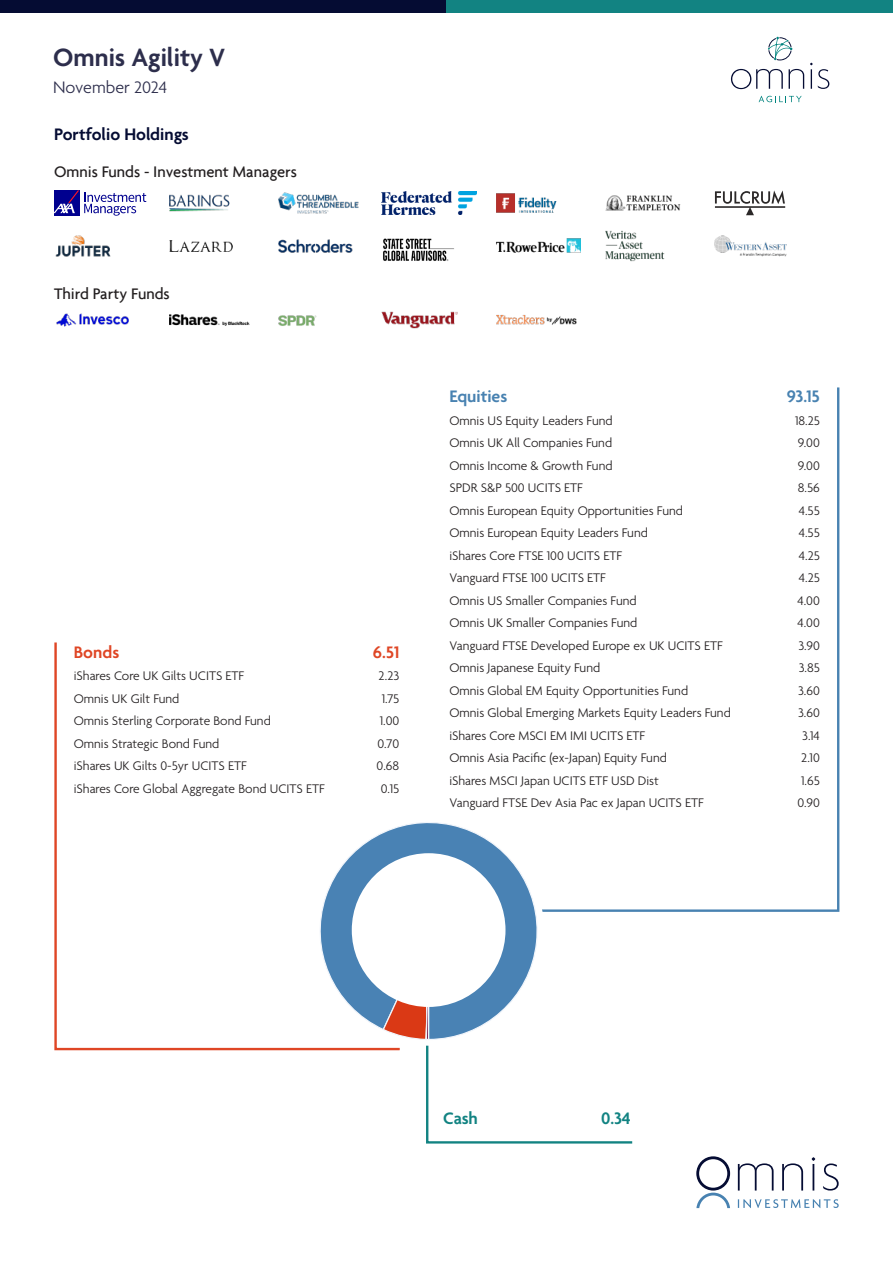
<style>
.page{position:relative;width:893px;height:1263px;background:#fff}
.page>*{position:absolute;margin:0;border:0;box-sizing:border-box;transform-origin:0 0}
.t1{font:600 27px "Agenda";color:#2d2e4c}
.t2{font:600 18px "Agenda";color:#050c33}
.t3{font:600 18px "Agenda";color:#4882b1}
.t4{font:300 18px "Agenda";color:#2d2e4c}
.t5{font:600 18px "Agenda";color:#df4625}
.t6{font:600 18px "Agenda";letter-spacing:-.01em;color:#128382}
.t7{font:500 16.5px "Agenda";color:#231f20}
.t8{font:300 13.5px "Agenda";color:#231f20}
</style>
<div class="page">
<svg style="left:738px;top:1163px;width:36px;height:27px"></svg>
<svg style="left:782px;top:1163px;width:21px;height:27px"></svg>
<svg style="left:812px;top:1157px;width:3px;height:33px"></svg>
<svg style="left:823px;top:1163px;width:16px;height:27px"></svg>
<svg style="left:738px;top:1199px;width:101px;height:9px"></svg>
<svg style="left:696px;top:1156px;width:34px;height:52px"></svg>
<div style="left:0;top:0;width:446px;height:13px;background:#050c33"></div>
<div style="left:446px;top:0;width:447px;height:13px;background:#128382"></div>
<svg style="left:731px;top:69px;width:52px;height:20px"></svg>
<svg style="left:789px;top:69px;width:15px;height:20px"></svg>
<svg style="left:810px;top:63px;width:19px;height:26px"></svg>
<svg style="left:759px;top:96px;width:43px;height:6px"></svg>
<svg style="left:768px;top:37px;width:24px;height:23px"></svg>
<svg style="left:54px;top:190px;width:92px;height:26px"></svg>
<img style="left:169px;top:194px;width:61px;height:18px">
<img style="left:278px;top:192px;width:81px;height:22px">
<img style="left:381px;top:191px;width:95px;height:24px">
<img style="left:496px;top:193px;width:61px;height:20px">
<img style="left:605px;top:195px;width:76px;height:16px">
<svg style="left:715px;top:190px;width:70px;height:25px"></svg>
<img style="left:55px;top:235px;width:56px;height:22px">
<img style="left:56px;top:313px;width:73px;height:14px">
<img style="left:169px;top:314px;width:81px;height:12px">
<img style="left:169px;top:240px;width:64px;height:12px">
<img style="left:278px;top:239px;width:75px;height:14px">
<img style="left:278px;top:315px;width:39px;height:11px">
<img style="left:496px;top:238px;width:85px;height:15px">
<img style="left:605px;top:230px;width:60px;height:32px">
<img style="left:381px;top:311px;width:77px;height:18px">
<img style="left:714px;top:235px;width:73px;height:22px">
<img style="left:496px;top:315px;width:81px;height:10px">
<img style="left:383px;top:238px;width:71px;height:23px">
<div style="left:438px;top:379px;width:401px;height:533px;border:2px solid #4882b1"></div>
<div style="left:54px;top:634px;width:353px;height:416px;border:2px solid #df4625"></div>
<div style="left:426px;top:1037px;width:215px;height:106px;border:2px solid #128382"></div>
<svg style="left:320px;top:819px;width:221px;height:221px"></svg>
<svg style="left:382px;top:992px;width:48px;height:49px"></svg>
<div style="left:352px;top:853px;width:153px;height:154px;background:#fff;border-radius:50%"></div>
<h1 class="t1" style="left:53px;top:40px;width:174px">Omnis Agility V</h1>
<h2 class="t4" style="left:53px;top:77px;width:116px">November 2024</h2>
<h2 class="t2" style="left:54px;top:123px;width:136px">Portfolio Holdings</h2>
<p class="t7" style="left:54px;top:161px;width:244px">Omnis Funds - Investment Managers</p>
<p class="t7" style="left:54px;top:283px;width:117px">Third Party Funds</p>
<h2 class="t5" style="left:74px;top:641px;width:47px">Bonds</h2>
<h2 class="t5" style="left:373px;top:641px;width:28px">6.51</h2>
<p class="t8" style="left:74px;top:669px;width:172px">iShares Core UK Gilts UCITS ETF</p>
<p class="t8" style="left:379px;top:669px;width:22px">2.23</p>
<p class="t8" style="left:74px;top:691px;width:107px">Omnis UK Gilt Fund</p>
<p class="t8" style="left:382px;top:691px;width:19px">1.75</p>
<p class="t8" style="left:74px;top:714px;width:199px">Omnis Sterling Corporate Bond Fund</p>
<p class="t8" style="left:380px;top:714px;width:21px">1.00</p>
<p class="t8" style="left:74px;top:736px;width:147px">Omnis Strategic Bond Fund</p>
<p class="t8" style="left:377px;top:736px;width:23px">0.70</p>
<p class="t8" style="left:74px;top:759px;width:174px">iShares UK Gilts 0‑5yr UCITS ETF</p>
<p class="t8" style="left:377px;top:759px;width:24px">0.68</p>
<p class="t8" style="left:74px;top:781px;width:252px">iShares Core Global Aggregate Bond UCITS ETF</p>
<p class="t8" style="left:381px;top:781px;width:20px">0.15</p>
<h2 class="t3" style="left:449px;top:386px;width:59px">Equities</h2>
<h2 class="t3" style="left:787px;top:386px;width:34px">93.15</h2>
<p class="t8" style="left:449px;top:413px;width:165px">Omnis US Equity Leaders Fund</p>
<p class="t8" style="left:795px;top:413px;width:26px">18.25</p>
<p class="t8" style="left:449px;top:436px;width:164px">Omnis UK All Companies Fund</p>
<p class="t8" style="left:798px;top:436px;width:24px">9.00</p>
<p class="t8" style="left:449px;top:458px;width:165px">Omnis Income &amp; Growth Fund</p>
<p class="t8" style="left:798px;top:458px;width:24px">9.00</p>
<p class="t8" style="left:449px;top:481px;width:135px">SPDR S&amp;P 500 UCITS ETF</p>
<p class="t8" style="left:798px;top:481px;width:23px">8.56</p>
<p class="t8" style="left:449px;top:503px;width:235px">Omnis European Equity Opportunities Fund</p>
<p class="t8" style="left:799px;top:503px;width:23px">4.55</p>
<p class="t8" style="left:449px;top:526px;width:200px">Omnis European Equity Leaders Fund</p>
<p class="t8" style="left:799px;top:526px;width:23px">4.55</p>
<p class="t8" style="left:449px;top:548px;width:174px">iShares Core FTSE 100 UCITS ETF</p>
<p class="t8" style="left:799px;top:548px;width:23px">4.25</p>
<p class="t8" style="left:449px;top:571px;width:158px">Vanguard FTSE 100 UCITS ETF</p>
<p class="t8" style="left:799px;top:571px;width:23px">4.25</p>
<p class="t8" style="left:449px;top:593px;width:189px">Omnis US Smaller Companies Fund</p>
<p class="t8" style="left:797px;top:593px;width:24px">4.00</p>
<p class="t8" style="left:449px;top:616px;width:189px">Omnis UK Smaller Companies Fund</p>
<p class="t8" style="left:797px;top:616px;width:24px">4.00</p>
<p class="t8" style="left:449px;top:638px;width:275px">Vanguard FTSE Developed Europe ex UK UCITS ETF</p>
<p class="t8" style="left:798px;top:638px;width:23px">3.90</p>
<p class="t8" style="left:449px;top:661px;width:152px">Omnis Japanese Equity Fund</p>
<p class="t8" style="left:799px;top:661px;width:23px">3.85</p>
<p class="t8" style="left:449px;top:683px;width:240px">Omnis Global EM Equity Opportunities Fund</p>
<p class="t8" style="left:798px;top:683px;width:23px">3.60</p>
<p class="t8" style="left:449px;top:706px;width:283px">Omnis Global Emerging Markets Equity Leaders Fund</p>
<p class="t8" style="left:798px;top:706px;width:23px">3.60</p>
<p class="t8" style="left:449px;top:728px;width:197px">iShares Core MSCI EM IMI UCITS ETF</p>
<p class="t8" style="left:802px;top:728px;width:19px">3.14</p>
<p class="t8" style="left:449px;top:751px;width:219px">Omnis Asia Pacific (ex-Japan) Equity Fund</p>
<p class="t8" style="left:801px;top:751px;width:20px">2.10</p>
<p class="t8" style="left:449px;top:773px;width:211px">iShares MSCI Japan UCITS ETF USD Dist</p>
<p class="t8" style="left:801px;top:773px;width:20px">1.65</p>
<p class="t8" style="left:449px;top:796px;width:256px">Vanguard FTSE Dev Asia Pac ex Japan UCITS ETF</p>
<p class="t8" style="left:797px;top:796px;width:24px">0.90</p>
<h2 class="t6" style="left:443px;top:1107px;width:36px">Cash</h2>
<h2 class="t6" style="left:601px;top:1107px;width:31px">0.34</h2>
</div>
